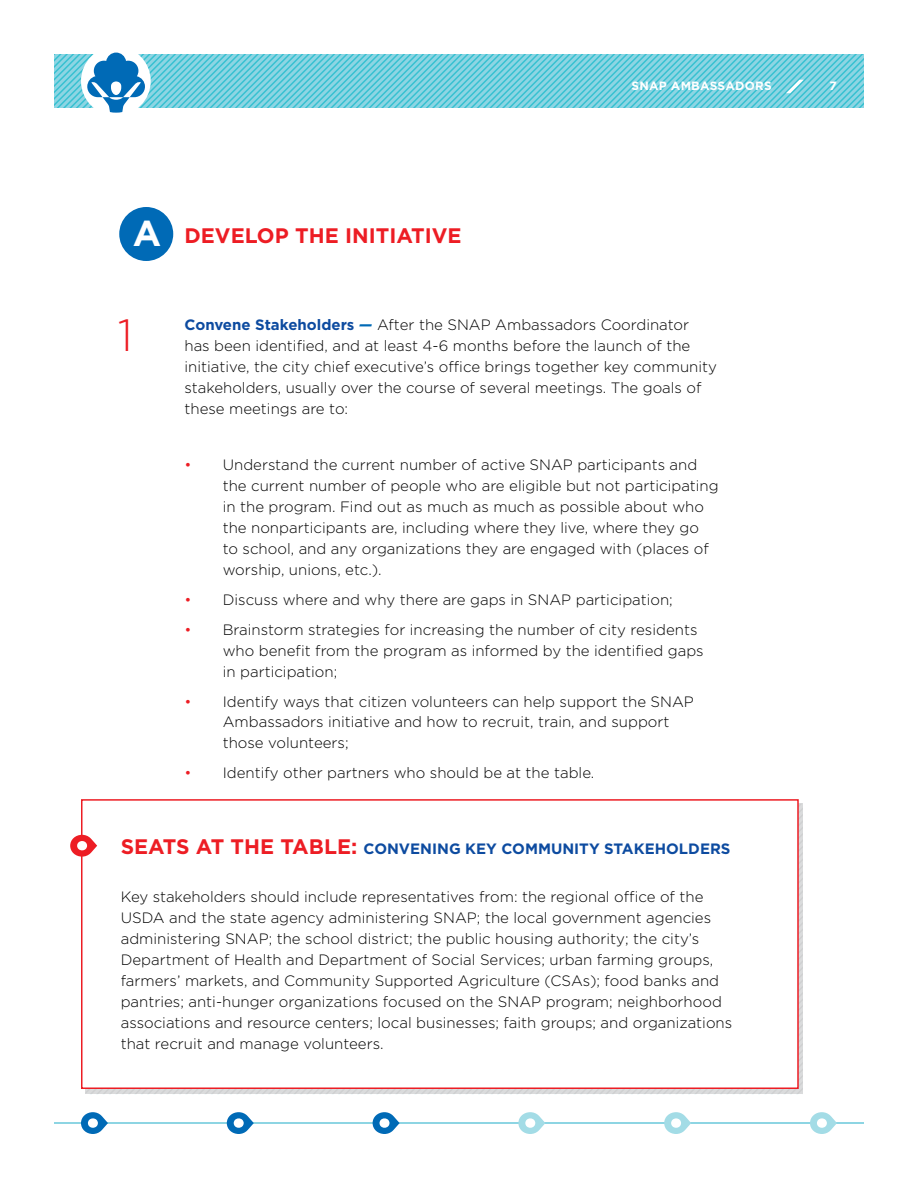
<style>
.page{position:relative;width:918px;height:1188px;background:#fff}
.page>*{position:absolute;margin:0;border:0;box-sizing:border-box;transform-origin:0 0}
.t1{font:300 45px "Gotham";color:#ed1d24}
.t2{font:700 21px "Gotham";color:#ed1d24}
.t3{font:300 15px/21px "Gotham";color:#000}
.t4{font:700 15px "Gotham";color:#0d4ba0}
.t5{font:700 12px "Gotham";letter-spacing:.02em;color:#fff}
.s1{font-size:36px;color:#fff}
.s2{font-weight:700;color:#0d4ba0}
.s3{font-weight:700;font-style:italic;color:#006ab6}
.s4{color:#ed1d24}
.s5{font-size:21px;color:#ed1d24}
</style>
<div class="page">
<svg style="left:54px;top:53px;width:810px;height:60px;background:#7ed0df"></svg>
<div style="left:119px;top:207px;width:54px;height:54px;background:#006ab6;border-radius:50%"></div>
<hr style="left:54px;top:1122px;width:810px;height:2px;background:#8dd5e3">
<svg style="left:81px;top:1112px;width:27px;height:22px"></svg>
<svg style="left:227px;top:1112px;width:27px;height:22px"></svg>
<svg style="left:373px;top:1112px;width:27px;height:22px"></svg>
<svg style="left:518px;top:1112px;width:27px;height:22px"></svg>
<svg style="left:664px;top:1112px;width:27px;height:22px"></svg>
<svg style="left:810px;top:1112px;width:27px;height:22px"></svg>
<svg style="left:70px;top:804px;width:733px;height:291px"></svg>
<h2 class="t2" style="left:133px;top:223px;width:330px"><span class="s1">A</span> DEVELOP THE INITIATIVE</h2>
<p class="t5" style="left:631px;top:79px;width:142px">SNAP AMBASSADORS</p>
<p class="t5" style="left:830px;top:79px;width:9px">7</p>
<h1 class="t1" style="left:118px;top:311px;width:17px">1</h1>
<p class="t3" style="left:184px;top:314px;width:534px"><span class="s2">Convene Stakeholders</span> <span class="s3">—</span> After the SNAP Ambassadors Coordinator has been identified, and at least 4-6 months before the launch of the initiative, the city chief executive’s office brings together key community stakeholders, usually over the course of several meetings. The goals of these meetings are to:</p>
<p class="t3" style="left:223px;top:454px;width:497px;text-indent:-38px"><span class="s4">•</span> Understand the current number of active SNAP participants and the current number of people who are eligible but not participating in the program. Find out as much as much as possible about who the nonparticipants are, including where they live, where they go<br>to school, and any organizations they are engaged with (places of worship, unions, etc.).</p>
<p class="t3" style="left:184px;top:589px;width:490px"><span class="s4">•</span> Discuss where and why there are gaps in SNAP participation;</p>
<p class="t3" style="left:223px;top:619px;width:483px;text-indent:-38px"><span class="s4">•</span> Brainstorm strategies for increasing the number of city residents who benefit from the program as informed by the identified gaps in participation;</p>
<p class="t3" style="left:223px;top:691px;width:473px;text-indent:-38px"><span class="s4">•</span> Identify ways that citizen volunteers can help support the SNAP<br>Ambassadors initiative and how to recruit, train, and support those volunteers;</p>
<p class="t3" style="left:184px;top:763px;width:411px"><span class="s4">•</span> Identify other partners who should be at the table.</p>
<p class="t4" style="left:121px;top:840px;width:611px"><span class="s5">SEATS AT THE TABLE:</span> CONVENING KEY COMMUNITY STAKEHOLDERS</p>
<p class="t3" style="left:121px;top:886px;width:613px">Key stakeholders should include representatives from: the regional office of the USDA and the state agency administering SNAP; the local government agencies administering SNAP; the school district; the public housing authority; the city’s Department of Health and Department of Social Services; urban farming groups, farmers’ markets, and Community Supported Agriculture (CSAs); food banks and pantries; anti-hunger organizations focused on the SNAP program; neighborhood associations and resource centers; local businesses; faith groups; and organizations that recruit and manage volunteers.</p>
</div>
